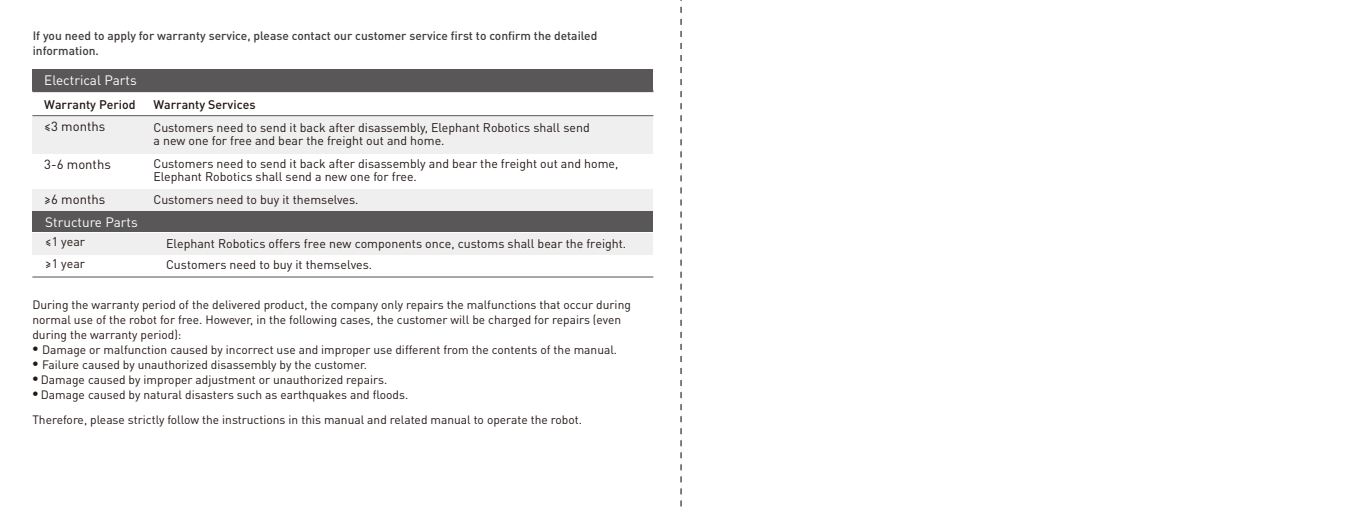
<style>
.page{position:relative;width:1361px;height:511px;background:#fff}
.page>*{position:absolute;margin:0;border:0;box-sizing:border-box;transform-origin:0 0}
.t1{font:13.5px "DIN Pro";color:#fff}
.t2{font:13.05px "DIN Pro";color:#221714}
.t3{font:12.3px/13px "DIN Pro";color:#231815}
.t4{font:12.3px/21.9px "DIN Pro";color:#221714}
.t5{font:500 12.3px "DIN Pro";color:#221714}
.t6{font:12px/15px "DIN Pro";color:#231815}
.t7{font:500 12px/15px "DIN Pro";color:#3e3a39}
</style>
<div class="page">
<svg style="left:681px;top:0;width:1px;height:507px"></svg>
<div style="left:32px;top:69px;width:621px;height:21px;background:#595757"></div>
<hr style="left:32px;top:90px;width:621px;height:2px;background:#595757">
<hr style="left:32px;top:115px;width:621px;height:1px;background:#595757">
<div style="left:32px;top:233px;width:621px;height:21px;background:#efefef"></div>
<div style="left:32px;top:210px;width:621px;height:21px;background:#595757"></div>
<div style="left:32px;top:117px;width:621px;height:36px;background:#efefef"></div>
<div style="left:32px;top:189px;width:621px;height:21px;background:#efefef"></div>
<hr style="left:32px;top:276px;width:621px;height:1px;background:#595757">
<p class="t7" style="left:33px;top:28px;width:566px">If you need to apply for warranty service, please contact our customer service first to confirm the detailed information.</p>
<p class="t1" style="left:44px;top:71px;width:94px">Electrical Parts</p>
<p class="t5" style="left:44px;top:96px;width:93px">Warranty Period</p>
<p class="t5" style="left:153px;top:96px;width:104px">Warranty Services</p>
<p class="t2" style="left:44px;top:117px;width:62px">≤3 months</p>
<p class="t2" style="left:44px;top:155px;width:68px">3-6 months</p>
<p class="t2" style="left:44px;top:190px;width:62px">≥6 months</p>
<p class="t1" style="left:45px;top:212px;width:94px">Structure Parts</p>
<p class="t4" style="left:45px;top:230px;width:41px">≤1 year ≥1 year</p>
<p class="t3" style="left:153px;top:120px;width:438px">Customers need to send it back after disassembly, Elephant Robotics shall send a new one for free and bear the freight out and home.</p>
<p class="t3" style="left:153px;top:156px;width:466px">Customers need to send it back after disassembly and bear the freight out and home,<br>Elephant Robotics shall send a new one for free.</p>
<p class="t3" style="left:153px;top:192px;width:207px">Customers need to buy it themselves.</p>
<p class="t4" style="left:166px;top:232px;width:462px">Elephant Robotics offers free new components once, customs shall bear the freight.</p>
<p class="t4" style="left:166px;top:253px;width:208px">Customers need to buy it themselves.</p>
<p class="t6" style="left:32px;top:296px;width:600px">During the warranty period of the delivered product, the company only repairs the malfunctions that occur during normal use of the robot for free. However, in the following cases, the customer will be charged for repairs (even during the warranty period):</p>
<p class="t6" style="left:32px;top:341px;width:586px"><sup>●</sup> Damage or malfunction caused by incorrect use and improper use different from the contents of the manual.</p>
<p class="t6" style="left:32px;top:356px;width:336px"><sup>●</sup> Failure caused by unauthorized disassembly by the customer.</p>
<p class="t6" style="left:32px;top:371px;width:356px"><sup>●</sup> Damage caused by improper adjustment or unauthorized repairs.</p>
<p class="t6" style="left:32px;top:381px;width:551px;line-height:25.5px"><sup>●</sup> Damage caused by natural disasters such as earthquakes and floods.<br>Therefore, please strictly follow the instructions in this manual and related manual to operate the robot.</p>
</div>
